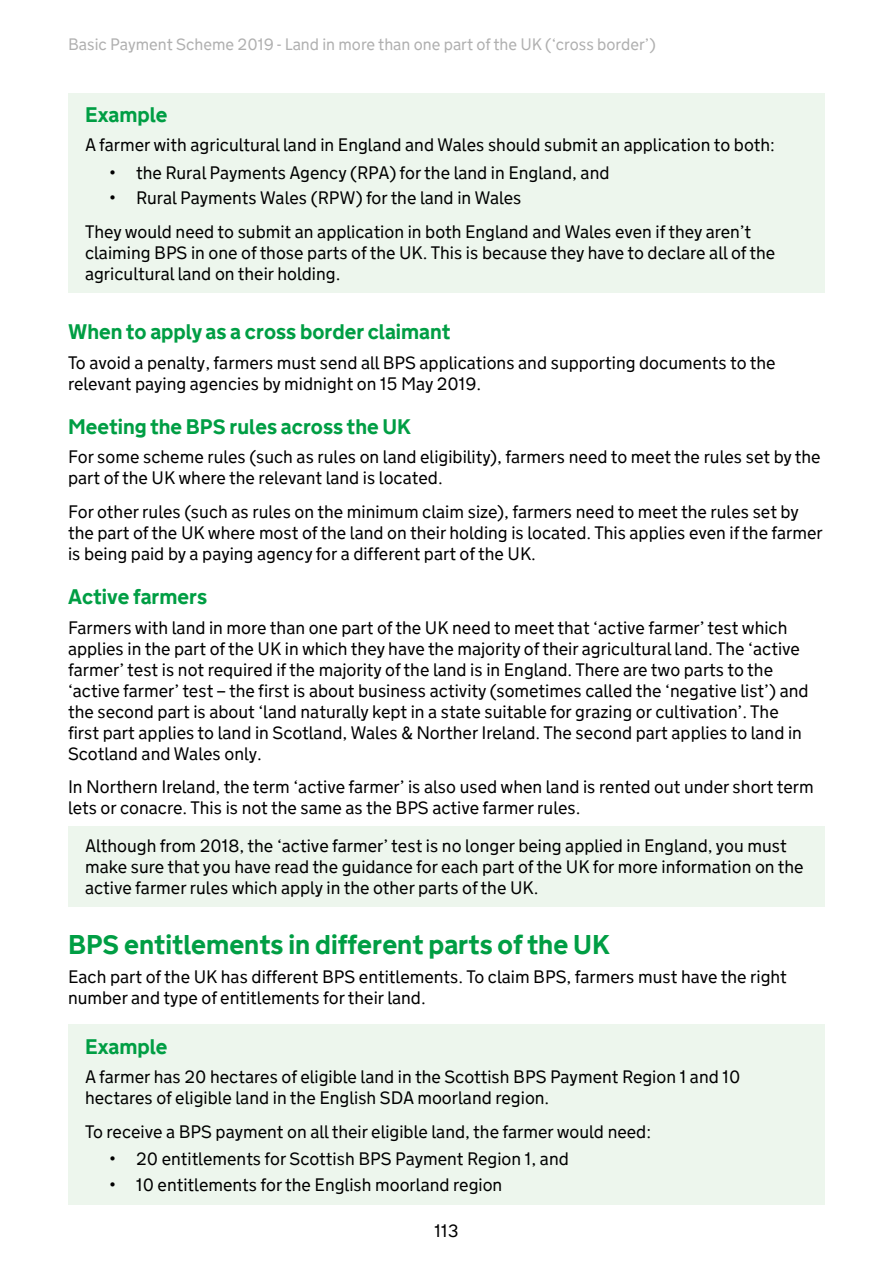
<style>
.page{position:relative;width:893px;height:1263px;background:#fff}
.page>*{position:absolute;margin:0;border:0;box-sizing:border-box;transform-origin:0 0}
.t1{font:700 27px "GDS Transport Website";color:#009e44}
.Box_text_heading{font:700 21px "GDS Transport Website";color:#009e44}
.body{font:18px/21px "GDS Transport Website";color:#000}
.Box_text{font:18px/21px "GDS Transport Website";color:#000}
.Box_text_before_bull{font:18px "GDS Transport Website";color:#000}
.t2{font:16.5px "GDS Transport Website";color:#b0b0b0}
</style>
<div class="page">
<div style="left:68px;top:94px;width:757px;height:199px;background:#edf6ed"></div>
<div style="left:68px;top:826px;width:757px;height:81px;background:#edf6ed"></div>
<div style="left:68px;top:1025px;width:757px;height:180px;background:#edf6ed"></div>
<p class="t2" style="left:68px;top:35px;width:589px">Basic Payment Scheme 2019 - Land in more than one part of the UK (‘cross border’)</p>
<p class="Box_text_heading" style="left:85px;top:103px;width:84px">Example</p>
<p class="Box_text_before_bull" style="left:85px;top:135px;width:691px">A farmer with agricultural land in England and Wales should submit an application to both:</p>
<p class="body" style="left:109px;top:162px;width:502px">• the Rural Payments Agency (RPA) for the land in England, and</p>
<p class="body" style="left:109px;top:187px;width:414px">• Rural Payments Wales (RPW) for the land in Wales</p>
<p class="Box_text" style="left:85px;top:221px;width:692px">They would need to submit an application in both England and Wales even if they aren’t claiming BPS in one of those parts of the UK. This is because they have to declare all of the agricultural land on their holding.</p>
<h3 class="Box_text_heading" style="left:68px;top:320px;width:384px">When to apply as a cross border claimant</h3>
<p class="body" style="left:68px;top:352px;width:709px">To avoid a penalty, farmers must send all BPS applications and supporting documents to the relevant paying agencies by midnight on 15 May 2019.</p>
<h3 class="Box_text_heading" style="left:68px;top:414px;width:344px">Meeting the BPS rules across the UK</h3>
<p class="body" style="left:68px;top:446px;width:754px">For some scheme rules (such as rules on land eligibility), farmers need to meet the rules set by the part of the UK where the relevant land is located.</p>
<p class="body" style="left:68px;top:501px;width:756px">For other rules (such as rules on the minimum claim size), farmers need to meet the rules set by the part of the UK where most of the land on their holding is located. This applies even if the farmer is being paid by a paying agency for a different part of the UK.</p>
<h3 class="Box_text_heading" style="left:68px;top:585px;width:141px">Active farmers</h3>
<p class="body" style="left:68px;top:617px;width:742px">Farmers with land in more than one part of the UK need to meet that ‘active farmer’ test which applies in the part of the UK in which they have the majority of their agricultural land. The ‘active farmer’ test is not required if the majority of the land is in England. There are two parts to the ‘active farmer’ test – the first is about business activity (sometimes called the ‘negative list’) and the second part is about ‘land naturally kept in a state suitable for grazing or cultivation’. The first part applies to land in Scotland, Wales &amp; Norther Ireland. The second part applies to land in Scotland and Wales only.</p>
<p class="body" style="left:68px;top:776px;width:747px">In Northern Ireland, the term ‘active farmer’ is also used when land is rented out under short term lets or conacre. This is not the same as the BPS active farmer rules.</p>
<p class="Box_text" style="left:85px;top:835px;width:720px">Although from 2018, the ‘active farmer’ test is no longer being applied in England, you must make sure that you have read the guidance for each part of the UK for more information on the active farmer rules which apply in the other parts of the UK.</p>
<h2 class="t1" style="left:68px;top:929px;width:543px">BPS entitlements in different parts of the UK</h2>
<p class="body" style="left:68px;top:966px;width:720px">Each part of the UK has different BPS entitlements. To claim BPS, farmers must have the right number and type of entitlements for their land.</p>
<p class="Box_text_heading" style="left:85px;top:1034px;width:84px">Example</p>
<p class="Box_text" style="left:85px;top:1066px;width:657px">A farmer has 20 hectares of eligible land in the Scottish BPS Payment Region 1 and 10 hectares of eligible land in the English SDA moorland region.</p>
<p class="Box_text_before_bull" style="left:85px;top:1122px;width:568px">To receive a BPS payment on all their eligible land, the farmer would need:</p>
<p class="body" style="left:109px;top:1149px;width:461px">• 20 entitlements for Scottish BPS Payment Region 1, and</p>
<p class="body" style="left:109px;top:1174px;width:395px">• 10 entitlements for the English moorland region</p>
<p class="body" style="left:434px;top:1220px;width:26px">113</p>
</div>
